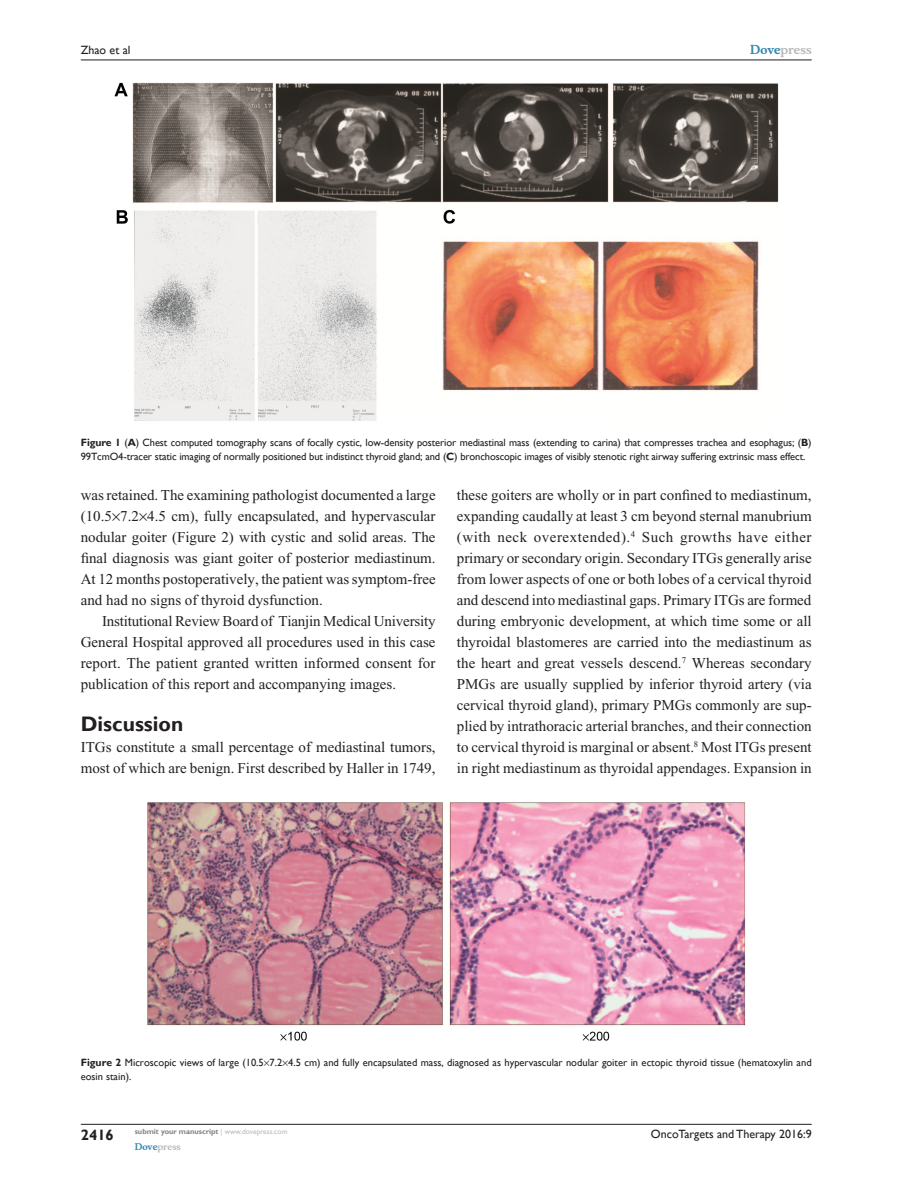
<style>
.page{position:relative;width:918px;height:1188px;background:#fff}
.page>*{position:absolute;margin:0;border:0;box-sizing:border-box;transform-origin:0 0}
.t1{font:700 21px "Gill Sans";color:#231f20}
.TxF{font:15px/21px "Times New Roman";color:#231f20}
.Tx{font:15px/21px "Times New Roman";color:#231f20;text-align:justify}
.RunFolio-V{font:700 15px "Gill Sans";color:#231f20}
.RunF-V{font:12px "Gill Sans";color:#231f20}
.RunH-Brand-V{font:700 12px "Musee";color:#b8b9bc}
.RunH-V{font:12px "Gill Sans";color:#231f20}
.FigC{font:10.5px/13.5px "Gill Sans";letter-spacing:-.01em;color:#231f20}
.RunF-Brand-V{font:700 9px "Musee";color:#b8b9bc}
.RunF-SubmityourMS-V{font:700 7.5px "Gill Sans";color:#808285}
.s1{color:#3485ae}
.s2{font-weight:700}
.s3{font-weight:400;color:#b8b9bc}
</style>
<div class="page">
<hr style="left:81px;top:1124px;width:731px;height:1px;background:#231f20">
<hr style="left:81px;top:60px;width:731px;height:1px;background:#231f20">
<img style="left:114px;top:83px;width:665px;height:338px">
<img style="left:147px;top:802px;width:598px;height:239px">
<p class="RunH-V" style="left:81px;top:43px;width:51px">Zhao et al</p>
<p class="RunH-Brand-V" style="left:750px;top:43px;width:63px"><span class="s1">Dove</span>press</p>
<p class="FigC" style="left:81px;top:436px;width:732px"><span class="s2">Figure 1</span> (<span class="s2">A</span>) Chest computed tomography scans of focally cystic, low-density posterior mediastinal mass (extending to carina) that compresses trachea and esophagus; (<span class="s2">B</span>)<br>99TcmO4-tracer static imaging of normally positioned but indistinct thyroid gland; and (<span class="s2">C</span>) bronchoscopic images of visibly stenotic right airway suffering extrinsic mass effect.</p>
<p class="Tx" style="left:81px;top:484px;width:356px">was retained. The examining pathologist documented a large (10.5 7.2 4.5 cm), fully encapsulated, and hypervascular nodular goiter (Figure 2) with cystic and solid areas. The final diagnosis was giant goiter of posterior mediastinum.<br>At 12 months postoperatively, the patient was symptom-free and had no signs of thyroid dysfunction.</p>
<p class="Tx" style="left:81px;top:610px;width:356px;text-indent:21px">Institutional Review Board of Tianjin Medical University General Hospital approved all procedures used in this case report. The patient granted written informed consent for publication of this report and accompanying images.</p>
<h1 class="t1" style="left:81px;top:711px;width:104px">Discussion</h1>
<p class="TxF" style="left:81px;top:736px;width:356px">ITGs constitute a small percentage of mediastinal tumors, most of which are benign. First described by Haller in 1749,</p>
<p class="TxF" style="left:457px;top:484px;width:356px;text-align:justify">these goiters are wholly or in part confined to mediastinum, expanding caudally at least 3 cm beyond sternal manubrium (with neck overextended).<sup>4</sup> Such growths have either primary or secondary origin. Secondary ITGs generally arise from lower aspects of one or both lobes of a cervical thyroid and descend into mediastinal gaps. Primary ITGs are formed during embryonic development, at which time some or all thyroidal blastomeres are carried into the mediastinum as the heart and great vessels descend.<sup>7</sup> Whereas secondary PMGs are usually supplied by inferior thyroid artery (via cervical thyroid gland), primary PMGs commonly are sup&shy;plied by intrathoracic arterial branches, and their connection to cervical thyroid is marginal or absent.<sup>8</sup> Most ITGs present in right mediastinum as thyroidal appendages. Expansion in</p>
<p class="FigC" style="left:81px;top:1056px;width:732px"><span class="s2">Figure 2</span> Microscopic views of large (10.5 7.2 4.5 cm) and fully encapsulated mass, diagnosed as hypervascular nodular goiter in ectopic thyroid tissue (hematoxylin and eosin stain).</p>
<p class="RunFolio-V" style="left:81px;top:1126px;width:35px">2416</p>
<p class="RunF-SubmityourMS-V" style="left:135px;top:1127px;width:154px">submit your manuscript <span class="s3">| www.dovepress.com</span></p>
<p class="RunF-Brand-V" style="left:135px;top:1141px;width:48px"><span class="s1">Dove</span>press</p>
<p class="RunF-V" style="left:651px;top:1127px;width:162px">OncoTargets and Therapy 2016:9</p>
</div>
